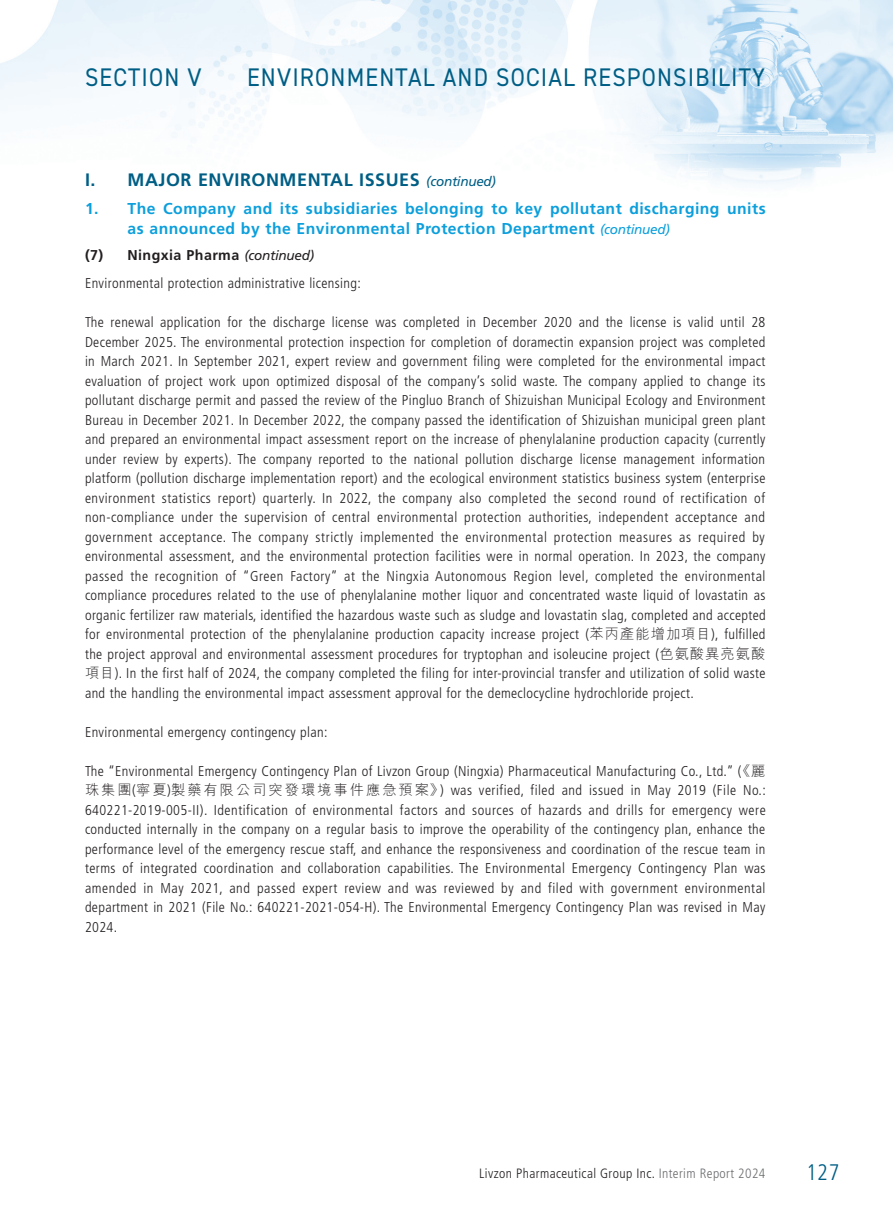
<style>
.page{position:relative;width:893px;height:1212px;background:#fff}
.page>*{position:absolute;margin:0;border:0;box-sizing:border-box;transform-origin:0 0}
.t1{font:25.5px "DIN2014";letter-spacing:.05em;color:#005e85;scale:.92 1}
.t2{font:300 condensed 22.5px "Frutiger LT Std";color:#005e85}
.t3{font:700 18px "Frutiger LT Std";letter-spacing:.03em;color:#005e85}
.t4{font:700 15.75px/19.5px "Frutiger LT Std";letter-spacing:.03em;color:#0c9fdc}
.t5{font:300 condensed 14.25px/19.5px "Frutiger LT Std";letter-spacing:.025em;color:#231f20;text-align:justify}
.t6{font:300 condensed 13.5px "Frutiger LT Std";letter-spacing:.03em;color:#231f20}
.s1{font-weight:400;font-style:italic;font-size:13.5px}
.s2{font-weight:700;font-stretch:normal}
.s3{font-weight:400;font-style:italic;font-stretch:normal;font-size:13.5px}
.s4{font-family:"M Hei HK";font-stretch:normal}
.s5{color:#6c6d70}
</style>
<div class="page">
<img style="left:0;top:0;width:893px;height:184px">
<h1 class="t1" style="left:85px;top:62px;width:128px">SECTION V</h1>
<h1 class="t1" style="left:247px;top:62px;width:565px">ENVIRONMENTAL AND SOCIAL RESPONSIBILITY</h1>
<p class="t3" style="left:85px;top:169px;width:412px">I. MAJOR ENVIRONMENTAL ISSUES <span class="s1">(continued)</span></p>
<p class="t4" style="left:128px;top:199px;width:640px;text-indent:-43px">1. The Company and its subsidiaries belonging to key pollutant discharging units as announced by the Environmental Protection Department <span class="s1">(continued)</span></p>
<p class="t5" style="left:85px;top:241px;width:277px;line-height:28px"><span class="s2">(7) Ningxia Pharma</span> <span class="s3">(continued)<br></span>Environmental protection administrative licensing:</p>
<p class="t5" style="left:85px;top:313px;width:682px">The renewal application for the discharge license was completed in December 2020 and the license is valid until 28<br>December 2025. The environmental protection inspection for completion of doramectin expansion project was completed in March 2021. In September 2021, expert review and government filing were completed for the environmental impact evaluation of project work upon optimized disposal of the company’s solid waste. The company applied to change its pollutant discharge permit and passed the review of the Pingluo Branch of Shizuishan Municipal Ecology and Environment Bureau in December 2021. In December 2022, the company passed the identification of Shizuishan municipal green plant and prepared an environmental impact assessment report on the increase of phenylalanine production capacity (currently under review by experts). The company reported to the national pollution discharge license management information platform (pollution discharge implementation report) and the ecological environment statistics business system (enterprise environment statistics report) quarterly. In 2022, the company also completed the second round of rectification of non-compliance under the supervision of central environmental protection authorities, independent acceptance and government acceptance. The company strictly implemented the environmental protection measures as required by environmental assessment, and the environmental protection facilities were in normal operation. In 2023, the company passed the recognition of “Green Factory” at the Ningxia Autonomous Region level, completed the environmental compliance procedures related to the use of phenylalanine mother liquor and concentrated waste liquid of lovastatin as organic fertilizer raw materials, identified the hazardous waste such as sludge and lovastatin slag, completed and accepted for environmental protection of the phenylalanine production capacity increase project (<span class="s4">苯丙產能增加項目</span>), fulfilled the project approval and environmental assessment procedures for tryptophan and isoleucine project (<span class="s4">色氨酸異亮氨酸項目</span>). In the first half of 2024, the company completed the filing for inter-provincial transfer and utilization of solid waste and the handling the environmental impact assessment approval for the demeclocycline hydrochloride project.</p>
<p class="t5" style="left:85px;top:722px;width:244px">Environmental emergency contingency plan:</p>
<p class="t5" style="left:85px;top:761px;width:682px">The “Environmental Emergency Contingency Plan of Livzon Group (Ningxia) Pharmaceutical Manufacturing Co., Ltd.” (<span class="s4">《麗珠集團</span>(<span class="s4">寧夏</span>)<span class="s4">製藥有限公司突發環境事件應急預案》</span>) was verified, filed and issued in May 2019 (File No.:<br>640221-2019-005-II). Identification of environmental factors and sources of hazards and drills for emergency were conducted internally in the company on a regular basis to improve the operability of the contingency plan, enhance the performance level of the emergency rescue staff, and enhance the responsiveness and coordination of the rescue team in terms of integrated coordination and collaboration capabilities. The Environmental Emergency Contingency Plan was amended in May 2021, and passed expert review and was reviewed by and filed with government environmental department in 2021 (File No.: 640221-2021-054-H). The Environmental Emergency Contingency Plan was revised in May 2024.</p>
<p class="t6" style="left:479px;top:1166px;width:288px">Livzon Pharmaceutical Group Inc. <span class="s5">Interim Report 2024</span></p>
<h2 class="t2" style="left:806px;top:1159px;width:35px">127</h2>
</div>
